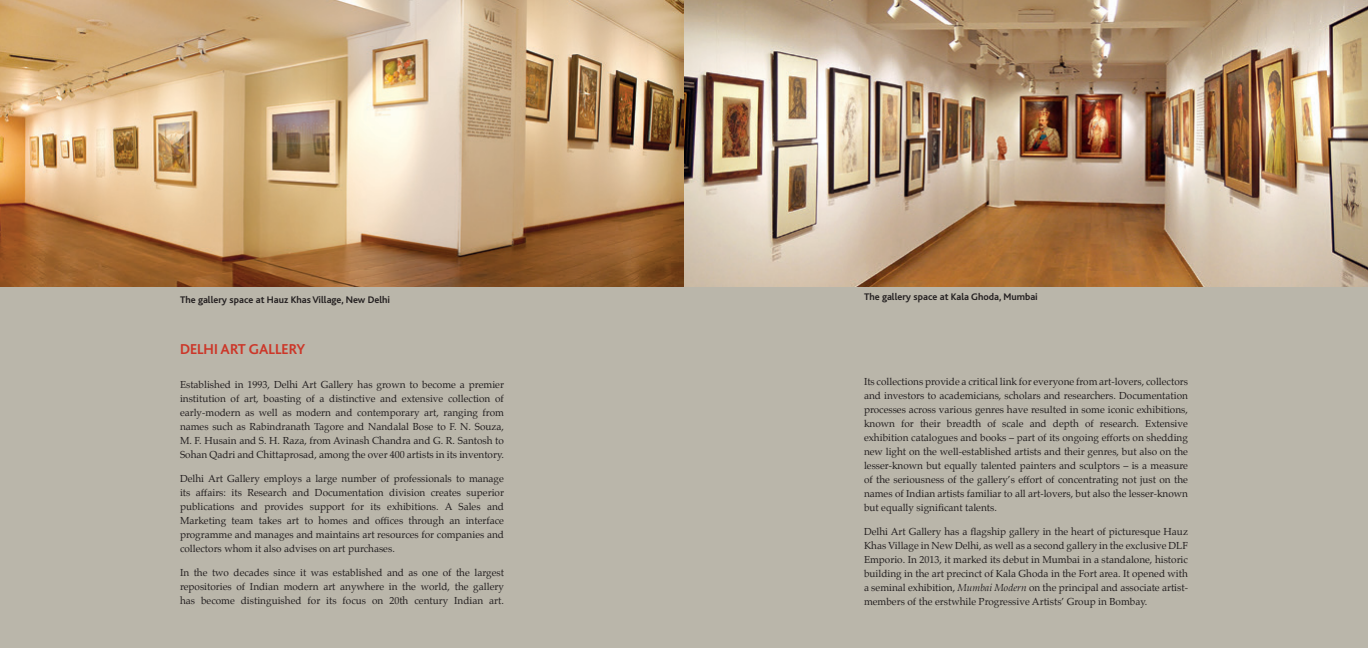
<style>
.page{position:relative;width:1368px;height:648px;background:#bab6aa}
.page>*{position:absolute;margin:0;border:0;box-sizing:border-box;transform-origin:0 0}
.t1{font:700 15px "Bliss";color:#cc3729}
.t2{font:10px/14px "Palatino";color:#231f20;text-align:justify}
.t3{font:700 10px "Bliss";color:#231f20}
.s1{font-style:italic}
</style>
<div class="page">
<img style="left:684px;top:0;width:684px;height:286px">
<img style="left:0;top:0;width:684px;height:286px">
<p class="t3" style="left:180px;top:294px;width:212px">The gallery space at Hauz Khas Village, New Delhi</p>
<p class="t3" style="left:864px;top:291px;width:175px">The gallery space at Kala Ghoda, Mumbai</p>
<h1 class="t1" style="left:180px;top:341px;width:127px">DELHI ART GALLERY</h1>
<p class="t2" style="left:180px;top:378px;width:326px">Established in 1993, Delhi Art Gallery has grown to become a premier institution of art, boasting of a distinctive and extensive collection of early-modern as well as modern and contemporary art, ranging from names such as Rabindranath Tagore and Nandalal Bose to F. N. Souza, M. F. Husain and S. H. Raza, from Avinash Chandra and G. R. Santosh to Sohan Qadri and Chittaprosad, among the over 400 artists in its inventory.</p>
<p class="t2" style="left:180px;top:472px;width:326px">Delhi Art Gallery employs a large number of professionals to manage its affairs: its Research and Documentation division creates superior publications and provides support for its exhibitions. A Sales and Marketing team takes art to homes and offices through an interface programme and manages and maintains art resources for companies and collectors whom it also advises on art purchases.</p>
<p class="t2" style="left:180px;top:566px;width:326px">In the two decades since it was established and as one of the largest repositories of Indian modern art anywhere in the world, the gallery has become distinguished for its focus on 20th century Indian art.</p>
<p class="t2" style="left:864px;top:375px;width:326px">Its collections provide a critical link for everyone from art-lovers, collectors and investors to academicians, scholars and researchers. Documentation processes across various genres have resulted in some iconic exhibitions, known for their breadth of scale and depth of research. Extensive exhibition catalogues and books – part of its ongoing efforts on shedding new light on the well-established artists and their genres, but also on the lesser-known but equally talented painters and sculptors – is a measure of the seriousness of the gallery’s effort of concentrating not just on the names of Indian artists familiar to all art-lovers, but also the lesser-known but equally significant talents.</p>
<p class="t2" style="left:864px;top:525px;width:326px">Delhi Art Gallery has a flagship gallery in the heart of picturesque Hauz Khas Village in New Delhi, as well as a second gallery in the exclusive DLF Emporio. In 2013, it marked its debut in Mumbai in a standalone, historic building in the art precinct of Kala Ghoda in the Fort area. It opened with a seminal exhibition, <span class="s1">Mumbai Modern</span> on the principal and associate artist&shy;members of the erstwhile Progressive Artists’ Group in Bombay.</p>
</div>
